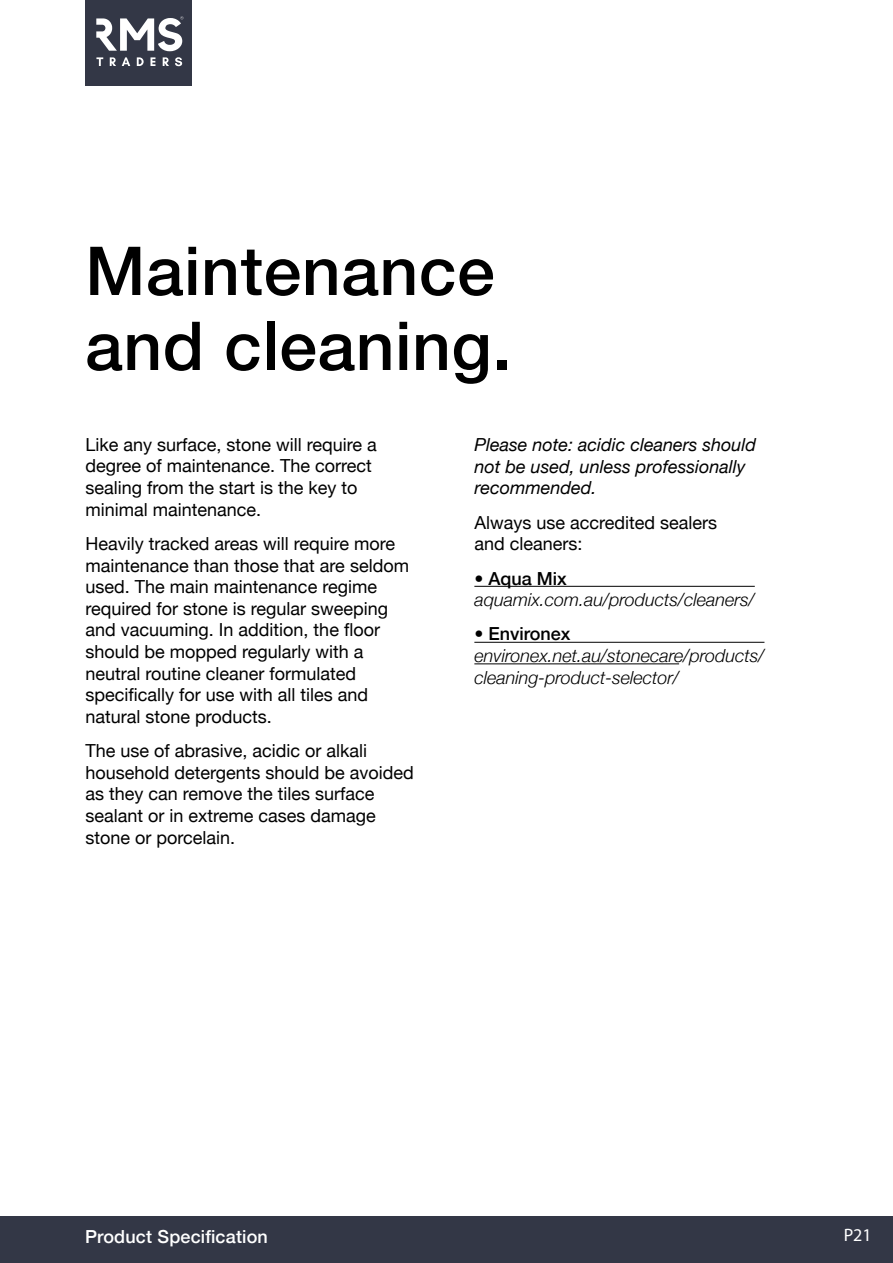
<style>
.page{position:relative;width:893px;height:1263px;background:#fff}
.page>*{position:absolute;margin:0;border:0;box-sizing:border-box;transform-origin:0 0}
.t1{font:500 67.5px/75px "Helvetica Neue";letter-spacing:.01em;color:#000}
.t2{font:18px/21.6px "Helvetica Neue";color:#000}
.t3{font:italic 300 18px/21.6px "Helvetica Neue";color:#000}
.t4{font:italic 18px/21.6px "Helvetica Neue";color:#000}
.t5{font:500 18px "Helvetica Neue";letter-spacing:.01em;color:#fff}
.t6{font:500 18px "Helvetica Neue";color:#000}
.t7{font:18px "Myriad Pro";color:#fff}
</style>
<div class="page">
<div style="left:0;top:1216px;width:893px;height:47px;background:#333746"></div>
<div style="left:85px;top:0;width:106px;height:85px;background:#333746"></div>
<svg style="left:96px;top:57px;width:7px;height:9px"></svg>
<svg style="left:110px;top:57px;width:6px;height:9px"></svg>
<svg style="left:122px;top:57px;width:8px;height:9px"></svg>
<svg style="left:137px;top:57px;width:7px;height:9px"></svg>
<svg style="left:150px;top:57px;width:5px;height:9px"></svg>
<svg style="left:163px;top:57px;width:6px;height:9px"></svg>
<svg style="left:175px;top:57px;width:7px;height:9px"></svg>
<svg style="left:96px;top:16px;width:88px;height:35px"></svg>
<hr style="left:474px;top:586px;width:281px;height:1px;background:#000">
<hr style="left:474px;top:642px;width:290px;height:1px;background:#000">
<hr style="left:474px;top:663px;width:205px;height:1px;background:#000">
<h1 class="t1" style="left:85px;top:238px;width:427px">Maintenance and cleaning.</h1>
<p class="t2" style="left:86px;top:435px;width:293px">Like any surface, stone will require a degree of maintenance. The correct sealing from the start is the key to minimal maintenance.</p>
<p class="t2" style="left:86px;top:535px;width:325px">Heavily tracked areas will require more maintenance than those that are seldom used. The main maintenance regime required for stone is regular sweeping and vacuuming. In addition, the floor should be mopped regularly with a neutral routine cleaner formulated specifically for use with all tiles and natural stone products.</p>
<p class="t2" style="left:86px;top:741px;width:330px">The use of abrasive, acidic or alkali household detergents should be avoided as they can remove the tiles surface sealant or in extreme cases damage stone or porcelain.</p>
<p class="t4" style="left:474px;top:435px;width:283px">Please note: acidic cleaners should not be used, unless professionally recommended.</p>
<p class="t2" style="left:474px;top:513px;width:244px">Always use accredited sealers and cleaners:</p>
<p class="t6" style="left:474px;top:570px;width:94px">• Aqua Mix</p>
<p class="t3" style="left:474px;top:591px;width:282px">aquamix.com.au/products/cleaners/</p>
<p class="t6" style="left:474px;top:626px;width:98px">• Environex</p>
<p class="t3" style="left:474px;top:646px;width:292px">environex.net.au/stonecare/products/ cleaning-product-selector/</p>
<p class="t5" style="left:85px;top:1222px;width:184px">Product Specification</p>
<p class="t7" style="left:844px;top:1224px;width:30px">P21</p>
</div>
